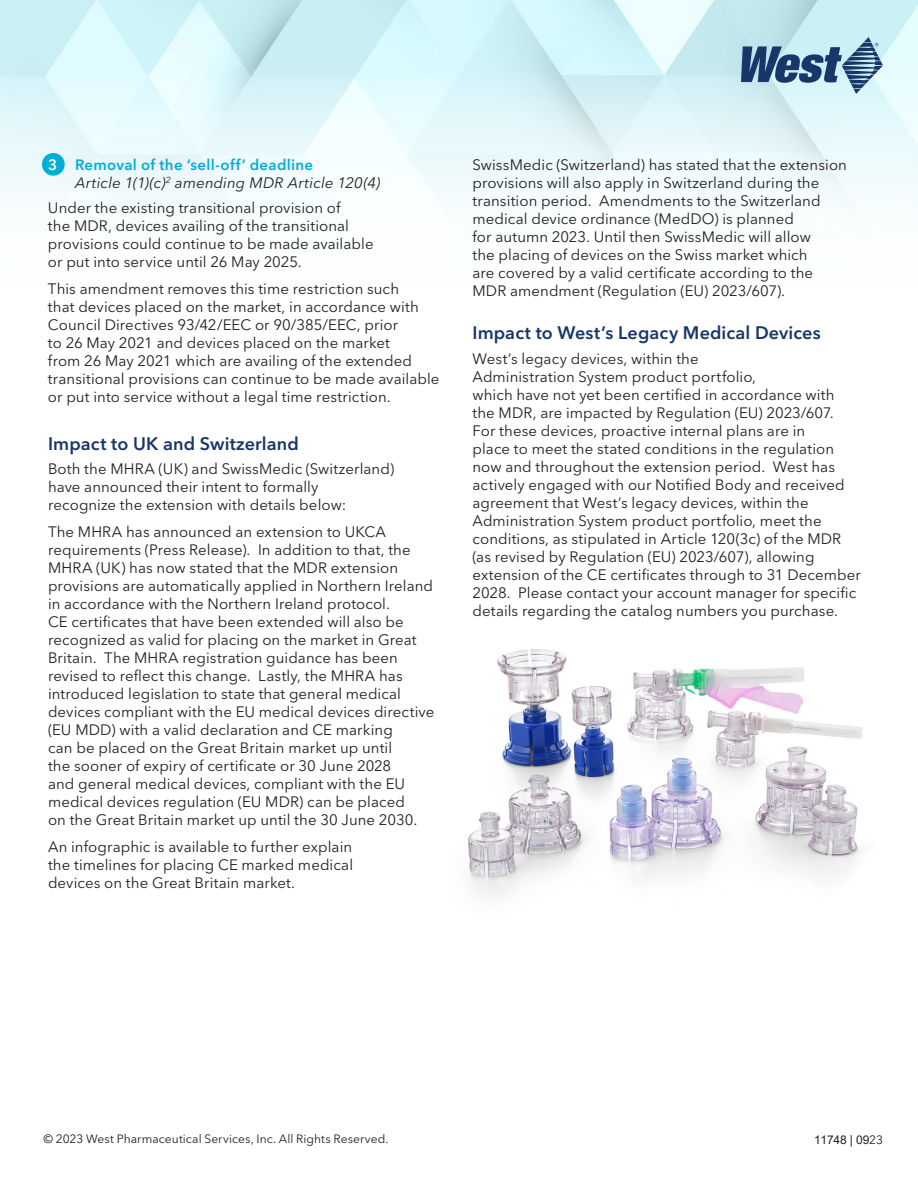
<style>
.page{position:relative;width:918px;height:1188px;background:#fff}
.page>*{position:absolute;margin:0;border:0;box-sizing:border-box;transform-origin:0 0}
.Navy_Subheads{font:600 18px "Avenir Next LT Pro";letter-spacing:.005em;color:#183668}
.Reg_Body_Text{font:15px/18px "Avenir Next LT Pro";letter-spacing:.005em;color:#231f20}
.Reg_Body_Text-2{font:italic 15px "Avenir Next LT Pro";letter-spacing:.015em;color:#231f20}
.Reg_Body_Text-3{font:600 15px "Avenir Next LT Pro";letter-spacing:.02em;color:#00aed8}
.Multi_Column_Text{font:12px "Avenir Next LT Pro";letter-spacing:.005em;color:#231f20}
.Multi_Column_Text-2{font:12px "Arial";letter-spacing:-.01em;color:#231f20}
.s1{color:#fff}
.s2{font-family:"Avenir Next LT Pro"}
</style>
<div class="page">
<img style="left:468px;top:649px;width:395px;height:248px">
<img style="left:0;top:0;width:918px;height:217px">
<div style="left:42px;top:153px;width:23px;height:23px;background:#00aed8;border-radius:50%"></div>
<svg style="left:741px;top:37px;width:142px;height:57px;background:#86a7bd"></svg>
<p class="Reg_Body_Text-3" style="left:48px;top:155px;width:267px"><span class="s1">3</span> Removal of the ‘sell-off’ deadline</p>
<p class="Reg_Body_Text-2" style="left:75px;top:174px;width:307px">Article 1(1)(c)<sup>2</sup> amending MDR Article 120(4)</p>
<p class="Reg_Body_Text" style="left:48px;top:198px;width:327px">Under the existing transitional provision of<br>the MDR, devices availing of the transitional provisions could continue to be made available or put into service until 26 May 2025.</p>
<p class="Reg_Body_Text" style="left:48px;top:279px;width:393px">This amendment removes this time restriction such<br>that devices placed on the market, in accordance with Council Directives 93/42/EEC or 90/385/EEC, prior<br>to 26 May 2021 and devices placed on the market<br>from 26 May 2021 which are availing of the extended transitional provisions can continue to be made available or put into service without a legal time restriction.</p>
<p class="Navy_Subheads" style="left:48px;top:432px;width:252px">Impact to UK and Switzerland</p>
<p class="Reg_Body_Text" style="left:48px;top:460px;width:348px">Both the MHRA (UK) and SwissMedic (Switzerland) have announced their intent to formally<br>recognize the extension with details below:</p>
<p class="Reg_Body_Text" style="left:48px;top:523px;width:388px">The MHRA has announced an extension to UKCA requirements (Press Release). In addition to that, the MHRA (UK) has now stated that the MDR extension provisions are automatically applied in Northern Ireland in accordance with the Northern Ireland protocol.<br>CE certificates that have been extended will also be recognized as valid for placing on the market in Great Britain. The MHRA registration guidance has been revised to reflect this change. Lastly, the MHRA has introduced legislation to state that general medical devices compliant with the EU medical devices directive (EU MDD) with a valid declaration and CE marking<br>can be placed on the Great Britain market up until<br>the sooner of expiry of certificate or 30 June 2028<br>and general medical devices, compliant with the EU medical devices regulation (EU MDR) can be placed<br>on the Great Britain market up until the 30 June 2030.</p>
<p class="Reg_Body_Text" style="left:48px;top:838px;width:307px;text-align:justify">An infographic is available to further explain the timelines for placing CE marked medical devices on the Great Britain market.</p>
<p class="Reg_Body_Text" style="left:472px;top:156px;width:376px">SwissMedic (Switzerland) has stated that the extension provisions will also apply in Switzerland during the transition period. Amendments to the Switzerland medical device ordinance (MedDO) is planned<br>for autumn 2023. Until then SwissMedic will allow<br>the placing of devices on the Swiss market which<br>are covered by a valid certificate according to the MDR amendment (Regulation (EU) 2023/607).</p>
<p class="Navy_Subheads" style="left:472px;top:322px;width:350px">Impact to West’s Legacy Medical Devices</p>
<p class="Reg_Body_Text" style="left:472px;top:350px;width:390px">West’s legacy devices, within the<br>Administration System product portfolio,<br>which have not yet been certified in accordance with<br>the MDR, are impacted by Regulation (EU) 2023/607.<br>For these devices, proactive internal plans are in<br>place to meet the stated conditions in the regulation now and throughout the extension period. West has actively engaged with our Notified Body and received agreement that West’s legacy devices, within the Administration System product portfolio, meet the conditions, as stipulated in Article 120(3c) of the MDR (as revised by Regulation (EU) 2023/607), allowing extension of the CE certificates through to 31 December 2028. Please contact your account manager for specific details regarding the catalog numbers you purchase.</p>
<p class="Multi_Column_Text" style="left:44px;top:1132px;width:347px">© 2023 West Pharmaceutical Services, Inc. All Rights Reserved.</p>
<p class="Multi_Column_Text-2" style="left:814px;top:1132px;width:71px">11748 | 09<span class="s2">23</span></p>
</div>
